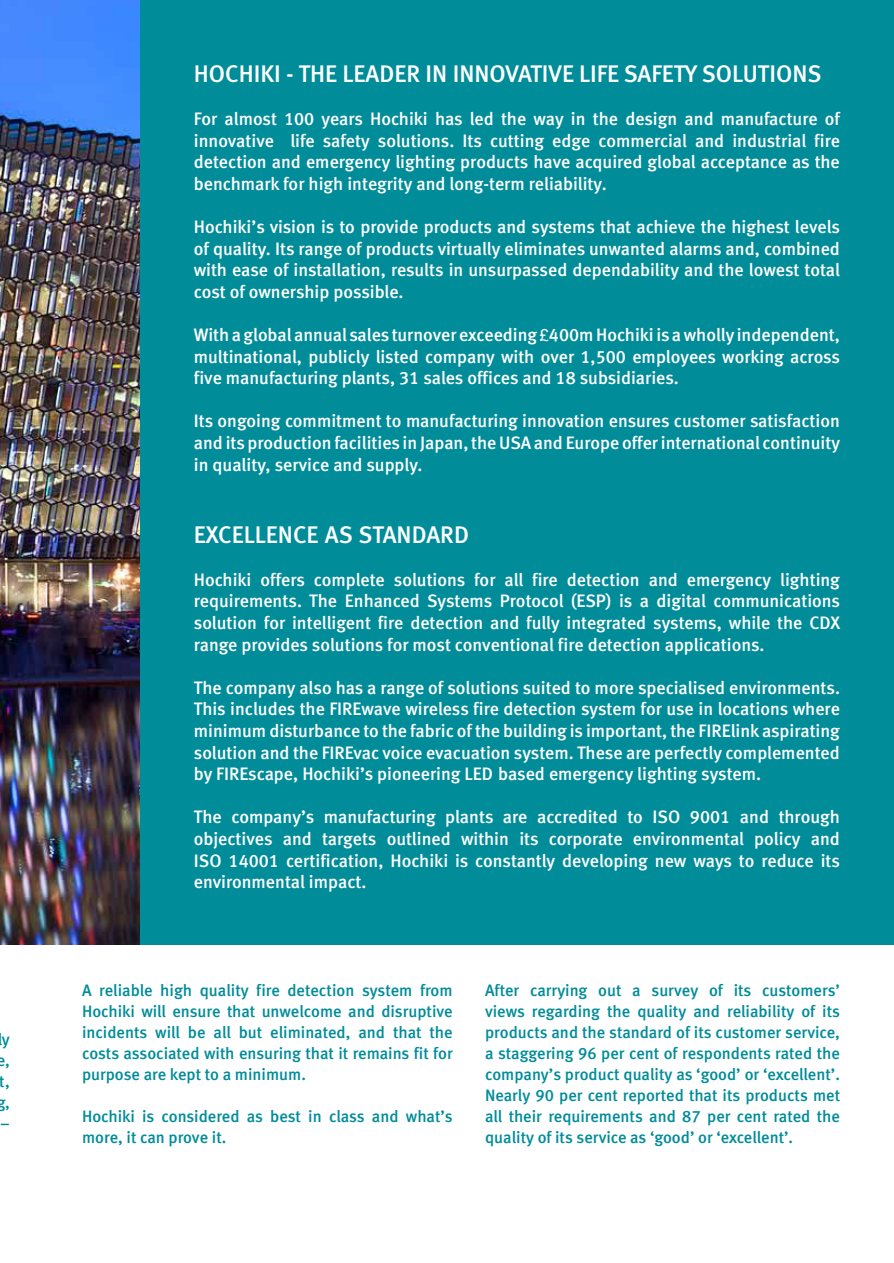
<style>
.page{position:relative;width:894px;height:1263px;background:#fff}
.page>*{position:absolute;margin:0;border:0;box-sizing:border-box;transform-origin:0 0}
.t1{font:24px "Meta Medium CELF";color:#fff}
.t2{font:18px/21.6px "Meta Medium CELF";color:#fff;text-align:justify}
.t3{font:16.5px/21px "Meta Medium CELF";color:#008c99;text-align:justify}
.s1{font-family:"Arial";font-size:16.5px}
</style>
<div class="page">
<img style="left:0;top:0;width:140px;height:944px">
<div style="left:140px;top:0;width:753px;height:944px;background:#008c99"></div>
<p class="t3" style="left:-4px;top:1028px;width:15px">ly e, t, g, –</p>
<h1 class="t1" style="left:194px;top:59px;width:629px">HOCHIKI - THE LEADER IN INNOVATIVE LIFE SAFETY SOLUTIONS</h1>
<p class="t2" style="left:194px;top:108px;width:647px">For almost 100 years Hochiki has led the way in the design and manufacture of innovative life safety solutions. Its cutting edge commercial and industrial fire detection and emergency lighting products have acquired global acceptance as the benchmark for high integrity and long-term reliability.</p>
<p class="t2" style="left:194px;top:216px;width:647px">Hochiki’s vision is to provide products and systems that achieve the highest levels of quality. Its range of products virtually eliminates unwanted alarms and, combined with ease of installation, results in unsurpassed dependability and the lowest total cost of ownership possible.</p>
<p class="t2" style="left:194px;top:324px;width:647px">With a global annual sales turnover exceeding <span class="s1">£</span>400m Hochiki is a wholly independent, multinational, publicly listed company with over 1,500 employees working across five manufacturing plants, 31 sales offices and 18 subsidiaries.</p>
<p class="t2" style="left:194px;top:410px;width:647px">Its ongoing commitment to manufacturing innovation ensures customer satisfaction and its production facilities in Japan, the USA and Europe offer international continuity in quality, service and supply.</p>
<h1 class="t1" style="left:194px;top:519px;width:276px">EXCELLENCE AS STANDARD</h1>
<p class="t2" style="left:194px;top:569px;width:647px">Hochiki offers complete solutions for all fire detection and emergency lighting requirements. The Enhanced Systems Protocol (ESP) is a digital communications solution for intelligent fire detection and fully integrated systems, while the CDX range provides solutions for most conventional fire detection applications.</p>
<p class="t2" style="left:194px;top:677px;width:647px">The company also has a range of solutions suited to more specialised environments.<br>This includes the FIREwave wireless fire detection system for use in locations where minimum disturbance to the fabric of the building is important, the FIRElink aspirating solution and the FIREvac voice evacuation system. These are perfectly complemented by FIREscape, Hochiki’s pioneering LED based emergency lighting system.</p>
<p class="t2" style="left:194px;top:806px;width:647px">The company’s manufacturing plants are accredited to ISO 9001 and through objectives and targets outlined within its corporate environmental policy and ISO 14001 certification, Hochiki is constantly developing new ways to reduce its environmental impact.</p>
<p class="t3" style="left:82px;top:979px;width:372px">A reliable high quality fire detection system from Hochiki will ensure that unwelcome and disruptive incidents will be all but eliminated, and that the costs associated with ensuring that it remains fit for purpose are kept to a minimum.</p>
<p class="t3" style="left:82px;top:1105px;width:372px">Hochiki is considered as best in class and what’s more, it can prove it.</p>
<p class="t3" style="left:485px;top:979px;width:356px">After carrying out a survey of its customers’ views regarding the quality and reliability of its products and the standard of its customer service, a staggering 96 per cent of respondents rated the company’s product quality as ‘good’ or ‘excellent’.<br>Nearly 90 per cent reported that its products met all their requirements and 87 per cent rated the quality of its service as ‘good’ or ‘excellent’.</p>
</div>
